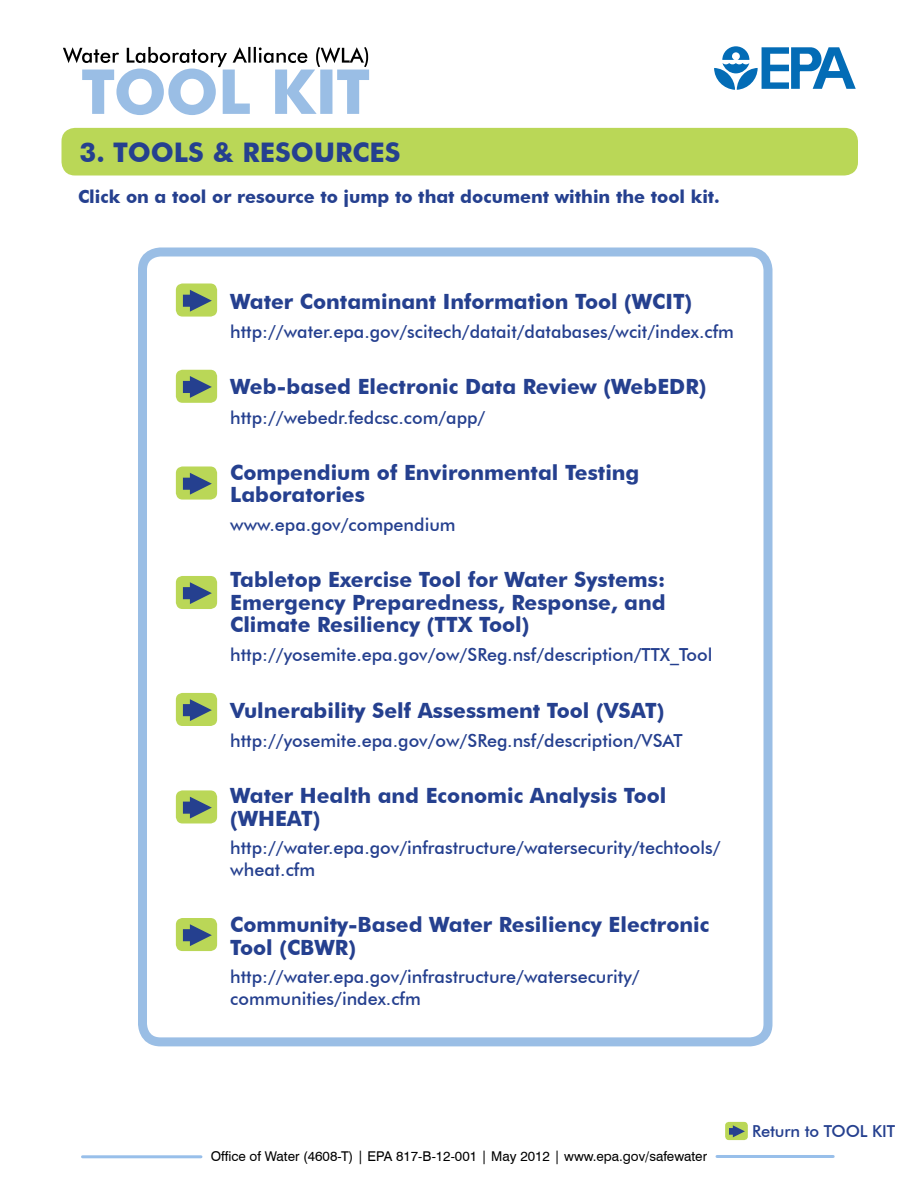
<style>
.page{position:relative;width:918px;height:1188px;background:#fff}
.page>*{position:absolute;margin:0;border:0;box-sizing:border-box;transform-origin:0 0}
.t1{font:700 27px "Futura BT";color:#25408f}
.t2{font:700 21px/22.5px "Futura BT";color:#25408f}
.t3{font:500 18px/21.8px "Futura BT";color:#25408f}
.t4{font:700 18px "Futura BT";color:#25408f}
.t5{font:500 16.5px "Futura BT";letter-spacing:-.01em;color:#25408f}
.t6{font:13.5px "Swiss 721 BT";color:#000}
</style>
<div class="page">
<div style="left:138px;top:248px;width:634px;height:798px;border:9px solid #9abee5;border-radius:18px"></div>
<hr style="left:82px;top:1155px;width:119px;height:3px;background:#98bfea">
<hr style="left:717px;top:1155px;width:116px;height:3px;background:#98bfea">
<svg style="left:63px;top:47px;width:306px;height:68px"></svg>
<svg style="left:714px;top:46px;width:142px;height:44px"></svg>
<div style="left:62px;top:128px;width:796px;height:48px;background:#bad757;border-radius:14px"></div>
<div style="left:176px;top:284px;width:41px;height:33px;background:#bad757;border-radius:7px"></div>
<div style="left:176px;top:370px;width:41px;height:33px;background:#bad757;border-radius:7px"></div>
<div style="left:176px;top:466px;width:41px;height:34px;background:#bad757;border-radius:7px"></div>
<svg style="left:183px;top:290px;width:29px;height:22px"></svg>
<svg style="left:183px;top:376px;width:29px;height:22px"></svg>
<svg style="left:183px;top:473px;width:29px;height:22px"></svg>
<div style="left:176px;top:576px;width:41px;height:33px;background:#bad757;border-radius:7px"></div>
<svg style="left:183px;top:582px;width:29px;height:22px"></svg>
<div style="left:176px;top:693px;width:41px;height:33px;background:#bad757;border-radius:7px"></div>
<div style="left:176px;top:790px;width:41px;height:33px;background:#bad757;border-radius:7px"></div>
<svg style="left:183px;top:699px;width:29px;height:22px"></svg>
<svg style="left:183px;top:797px;width:29px;height:22px"></svg>
<div style="left:176px;top:918px;width:41px;height:33px;background:#bad757;border-radius:7px"></div>
<svg style="left:183px;top:924px;width:29px;height:22px"></svg>
<div style="left:725px;top:1122px;width:23px;height:18px;background:#bad757;border-radius:4px"></div>
<svg style="left:729px;top:1125px;width:16px;height:12px"></svg>
<p class="t1" style="left:80px;top:136px;width:322px">3. TOOLS &amp; RESOURCES</p>
<p class="t4" style="left:78px;top:185px;width:643px">Click on a tool or resource to jump to that document within the tool kit.</p>
<p class="t2" style="left:230px;top:290px;width:464px">Water Contaminant Information Tool (WCIT)</p>
<p class="t3" style="left:230px;top:321px;width:505px">http://water.epa.gov/scitech/datait/databases/wcit/index.cfm</p>
<p class="t2" style="left:230px;top:375px;width:478px">Web-based Electronic Data Review (WebEDR)</p>
<p class="t3" style="left:230px;top:406px;width:257px">http://webedr.fedcsc.com/app/</p>
<p class="t2" style="left:230px;top:461px;width:411px">Compendium of Environmental Testing<br>Laboratories</p>
<p class="t3" style="left:230px;top:513px;width:227px">www.epa.gov/compendium</p>
<p class="t2" style="left:230px;top:568px;width:437px;text-align:justify">Tabletop Exercise Tool for Water Systems:<br>Emergency Preparedness, Response, and Climate Resiliency (TTX Tool)</p>
<p class="t3" style="left:230px;top:644px;width:484px">http://yosemite.epa.gov/ow/SReg.nsf/description/TTX_Tool</p>
<p class="t2" style="left:230px;top:699px;width:436px">Vulnerability Self Assessment Tool (VSAT)</p>
<p class="t3" style="left:230px;top:729px;width:454px">http://yosemite.epa.gov/ow/SReg.nsf/description/VSAT</p>
<p class="t2" style="left:230px;top:784px;width:438px">Water Health and Economic Analysis Tool (WHEAT)</p>
<p class="t3" style="left:230px;top:837px;width:492px">http://water.epa.gov/infrastructure/watersecurity/techtools/ wheat.cfm</p>
<p class="t2" style="left:230px;top:913px;width:481px">Community-Based Water Resiliency Electronic<br>Tool (CBWR)</p>
<p class="t3" style="left:230px;top:966px;width:411px">http://water.epa.gov/infrastructure/watersecurity/ communities/index.cfm</p>
<p class="t6" style="left:211px;top:1148px;width:498px">Office of Water (4608-T) | EPA 817-B-12-001 | May 2012 | www.epa.gov/safewater</p>
<p class="t5" style="left:752px;top:1121px;width:144px">Return to TOOL KIT</p>
</div>
